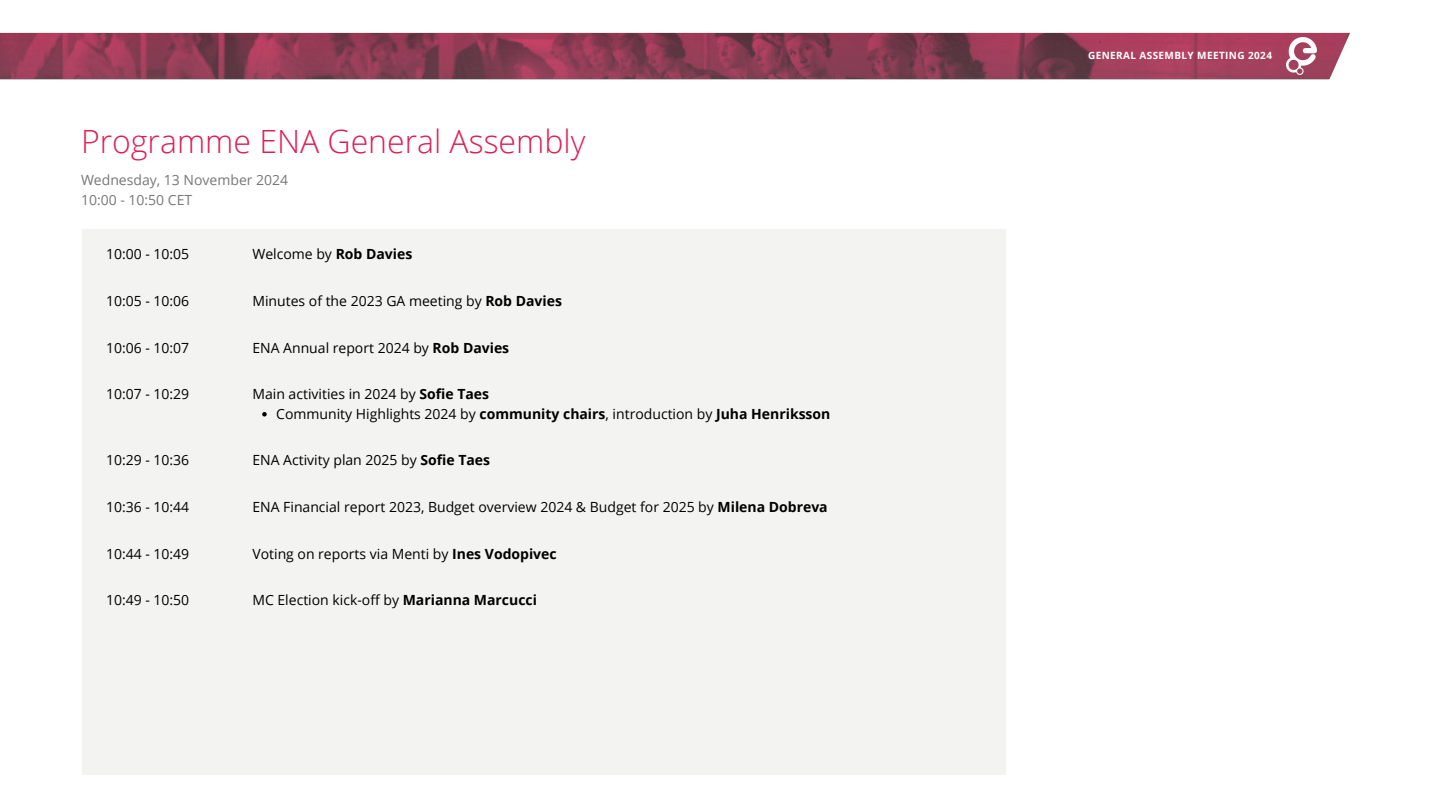
<style>
.page{position:relative;width:1440px;height:810px;background:#fff}
.page>*{position:absolute;margin:0;border:0;box-sizing:border-box;transform-origin:0 0}
.t1{font:300 32px "Open Sans";color:#e11d53}
.t2{font:14px "Open Sans";color:#000}
.t3{font:14px/19.5px "Open Sans";color:#777}
.t4{font:700 10px "Open Sans";letter-spacing:.04em;color:#fff}
.s1{font-weight:700}
</style>
<div class="page">
<div style="left:82px;top:229px;width:924px;height:545px;background:#f1f1ee"></div>
<img style="left:0;top:33px;width:1316px;height:47px">
<img style="left:1287px;top:38px;width:29px;height:36px">
<svg style="left:1316px;top:32px;width:34px;height:48px"></svg>
<svg style="left:262px;top:412px;width:5px;height:5px"></svg>
<p class="t1" style="left:81px;top:119px;width:506px">Programme ENA General Assembly</p>
<p class="t3" style="left:81px;top:170px;width:209px">Wednesday, 13 November 2024<br>10:00 - 10:50 CET</p>
<p class="t2" style="left:106px;top:244px;width:85px">10:00 - 10:05</p>
<p class="t2" style="left:252px;top:244px;width:161px">Welcome by <span class="s1">Rob Davies</span></p>
<p class="t2" style="left:106px;top:291px;width:85px">10:05 - 10:06</p>
<p class="t2" style="left:252px;top:291px;width:311px">Minutes of the 2023 GA meeting by <span class="s1">Rob Davies</span></p>
<p class="t2" style="left:252px;top:338px;width:258px">ENA Annual report 2024 by <span class="s1">Rob Davies</span></p>
<p class="t2" style="left:252px;top:384px;width:238px">Main activities in 2024 by <span class="s1">Sofie Taes</span></p>
<p class="t2" style="left:276px;top:404px;width:556px">Community Highlights 2024 by <span class="s1">community chairs</span>, introduction by <span class="s1">Juha Henriksson</span></p>
<p class="t2" style="left:252px;top:450px;width:239px">ENA Activity plan 2025 by <span class="s1">Sofie Taes</span></p>
<p class="t2" style="left:252px;top:497px;width:577px">ENA Financial report 2023, Budget overview 2024 &amp; Budget for 2025 by <span class="s1">Milena Dobreva</span></p>
<p class="t2" style="left:252px;top:544px;width:306px">Voting on reports via Menti by <span class="s1">Ines Vodopivec</span></p>
<h2 class="t2" style="left:252px;top:590px;width:286px">MC Election kick-off by <span class="s1">Marianna Marcucci</span></h2>
<h2 class="t2" style="left:106px;top:338px;width:85px">10:06 - 10:07</h2>
<h2 class="t2" style="left:106px;top:384px;width:85px">10:07 - 10:29</h2>
<h2 class="t2" style="left:106px;top:450px;width:85px">10:29 - 10:36</h2>
<h2 class="t2" style="left:106px;top:497px;width:85px">10:36 - 10:44</h2>
<h2 class="t2" style="left:106px;top:544px;width:85px">10:44 - 10:49</h2>
<h2 class="t2" style="left:106px;top:590px;width:85px">10:49 - 10:50</h2>
<p class="t4" style="left:1088px;top:48px;width:185px">GENERAL ASSEMBLY MEETING 2024</p>
</div>
